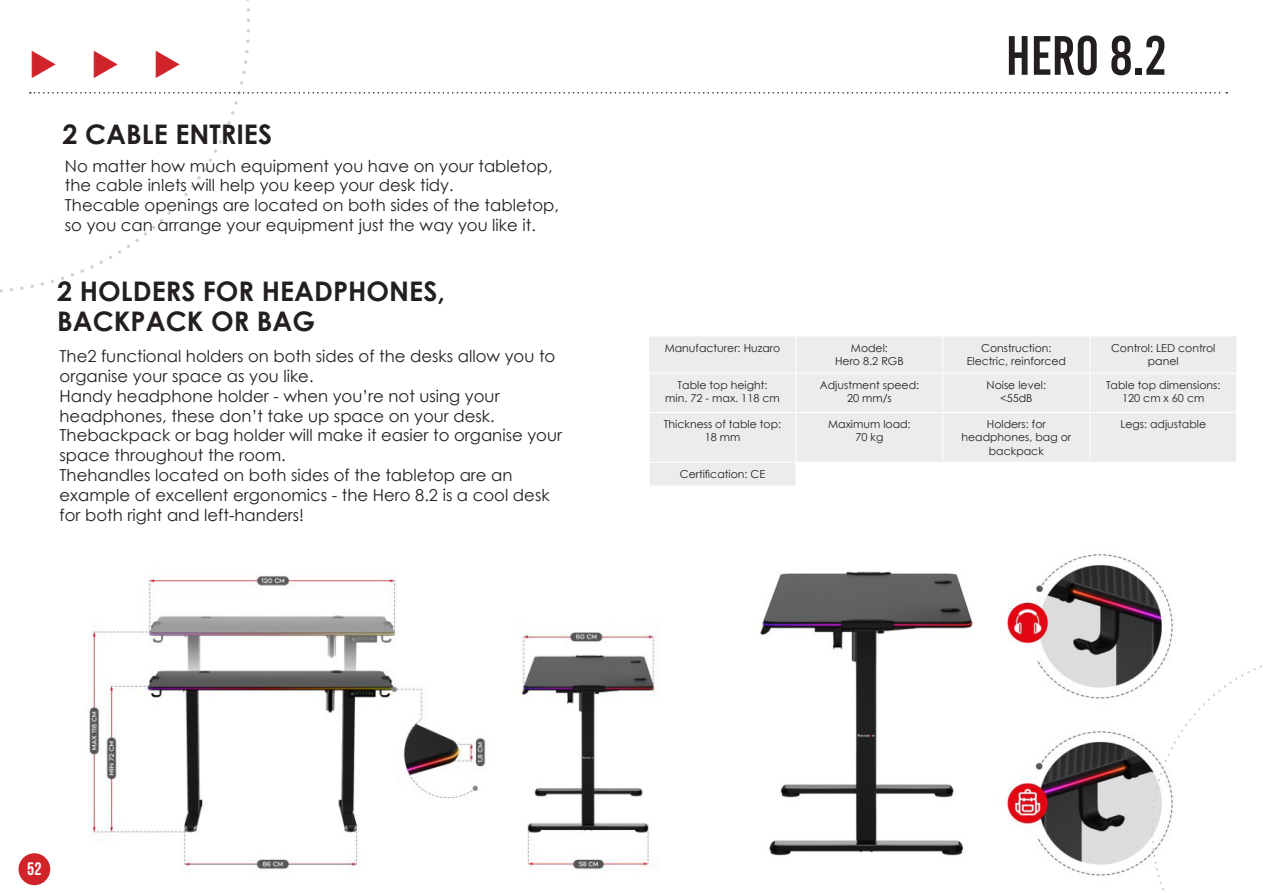
<style>
.page{position:relative;width:1263px;height:893px;background:#fff}
.page>*{position:absolute;margin:0;border:0;box-sizing:border-box;transform-origin:0 0}
.t1{font:55.35px "Bebas Kai";color:#231f20}
.t2{font:33px "Wingdings 3";color:#d1232a}
.red{font:700 27px/30px "Century Gothic";color:#231f20}
.t3{font:700 18px "Bebas Neue";color:#fff}
.red-2{font:16.5px/19.8px "Century Gothic";color:#231f20}
.t4{font:10.95px/13px "Century Gothic";color:#231f20;text-align:center}
</style>
<div class="page">
<img style="left:758px;top:554px;width:415px;height:322px">
<svg style="left:0;top:0;width:1227px;height:293px"></svg>
<div style="left:19px;top:853px;width:31px;height:32px;background:#d1232a;border-radius:50%"></div>
<svg style="left:1150px;top:651px;width:112px;height:239px"></svg>
<div style="left:649px;top:336px;width:588px;height:149px;background:#ececee"></div>
<hr style="left:795px;top:336px;width:1px;height:37px;background:#fff">
<hr style="left:942px;top:336px;width:1px;height:37px;background:#fff">
<hr style="left:1089px;top:336px;width:1px;height:37px;background:#fff">
<hr style="left:649px;top:373px;width:147px;height:1px;background:#fff">
<hr style="left:649px;top:374px;width:1px;height:38px;background:#fff">
<hr style="left:796px;top:373px;width:147px;height:1px;background:#fff">
<hr style="left:795px;top:374px;width:1px;height:38px;background:#fff">
<hr style="left:943px;top:373px;width:147px;height:1px;background:#fff">
<hr style="left:942px;top:374px;width:1px;height:38px;background:#fff">
<hr style="left:1090px;top:373px;width:147px;height:1px;background:#fff">
<hr style="left:1089px;top:374px;width:1px;height:38px;background:#fff">
<hr style="left:1236px;top:374px;width:1px;height:38px;background:#fff">
<hr style="left:649px;top:412px;width:147px;height:1px;background:#fff">
<hr style="left:649px;top:413px;width:1px;height:49px;background:#fff">
<hr style="left:796px;top:412px;width:147px;height:1px;background:#fff">
<hr style="left:795px;top:413px;width:1px;height:49px;background:#fff">
<hr style="left:943px;top:412px;width:147px;height:1px;background:#fff">
<hr style="left:942px;top:413px;width:1px;height:49px;background:#fff">
<hr style="left:1090px;top:412px;width:147px;height:1px;background:#fff">
<hr style="left:1089px;top:413px;width:1px;height:49px;background:#fff">
<hr style="left:1236px;top:413px;width:1px;height:49px;background:#fff">
<hr style="left:649px;top:462px;width:147px;height:1px;background:#fff">
<svg style="left:649px;top:463px;width:1px;height:22px"></svg>
<svg style="left:795px;top:462px;width:442px;height:23px"></svg>
<img style="left:89px;top:575px;width:570px;height:296px">
<p class="t2" style="left:29px;top:45px;width:155px">◆ ◆ ◆</p>
<p class="red" style="left:62px;top:118px;width:211px">2 CABLE ENTRIES</p>
<p class="red-2" style="left:65px;top:155px;width:489px">No matter how much equipment you have on your tabletop, the cable inlets will help you keep your desk tidy.</p>
<p class="red-2" style="left:65px;top:195px;width:495px">Thecable openings are located on both sides of the tabletop, so you can arrange your equipment just the way you like it.</p>
<p class="red" style="left:57px;top:275px;width:389px">2 HOLDERS FOR HEADPHONES,<br>BACKPACK OR BAG</p>
<p class="red-2" style="left:60px;top:346px;width:497px">The2 functional holders on both sides of the desks allow you to organise your space as you like.</p>
<p class="red-2" style="left:60px;top:386px;width:441px">Handy headphone holder - when you’re not using your headphones, these don’t take up space on your desk.</p>
<p class="red-2" style="left:60px;top:425px;width:504px">Thebackpack or bag holder will make it easier to organise your space throughout the room.</p>
<p class="red-2" style="left:60px;top:465px;width:492px">Thehandles located on both sides of the tabletop are an example of excellent ergonomics - the Hero 8.2 is a cool desk for both right and left-handers!</p>
<p class="t1" style="left:1006px;top:26px;width:162px">HERO 8.2</p>
<p class="t4" style="left:665px;top:342px;width:117px">Manufacturer: Huzaro</p>
<p class="t4" style="left:851px;top:342px;width:39px">Model:</p>
<p class="t4" style="left:835px;top:355px;width:70px">Hero 8.2 RGB</p>
<p class="t4" style="left:678px;top:378px;width:91px">Table top height:</p>
<p class="t4" style="left:665px;top:392px;width:116px">min. 72 - max. 118 cm</p>
<p class="t4" style="left:820px;top:378px;width:101px">Adjustment speed:</p>
<p class="t4" style="left:847px;top:392px;width:46px">20 mm/s</p>
<p class="t4" style="left:664px;top:418px;width:119px">Thickness of table top:<br>18 mm</p>
<p class="t4" style="left:828px;top:418px;width:84px">Maximum load:</p>
<p class="t4" style="left:855px;top:431px;width:29px">70 kg</p>
<p class="t4" style="left:680px;top:468px;width:87px">Certification: CE</p>
<p class="t4" style="left:981px;top:342px;width:72px">Construction:</p>
<p class="t4" style="left:967px;top:355px;width:101px">Electric, reinforced</p>
<p class="t4" style="left:986px;top:378px;width:61px">Noise level:</p>
<p class="t4" style="left:1000px;top:392px;width:34px">&lt;55dB</p>
<p class="t4" style="left:1111px;top:342px;width:106px">Control: LED control panel</p>
<p class="t4" style="left:1106px;top:378px;width:116px">Table top dimensions:<br>120 cm x 60 cm</p>
<p class="t4" style="left:961px;top:418px;width:111px">Holders: for headphones, bag or backpack</p>
<p class="t4" style="left:1120px;top:418px;width:87px">Legs: adjustable</p>
<p class="t3" style="left:27px;top:859px;width:16px">52</p>
</div>
